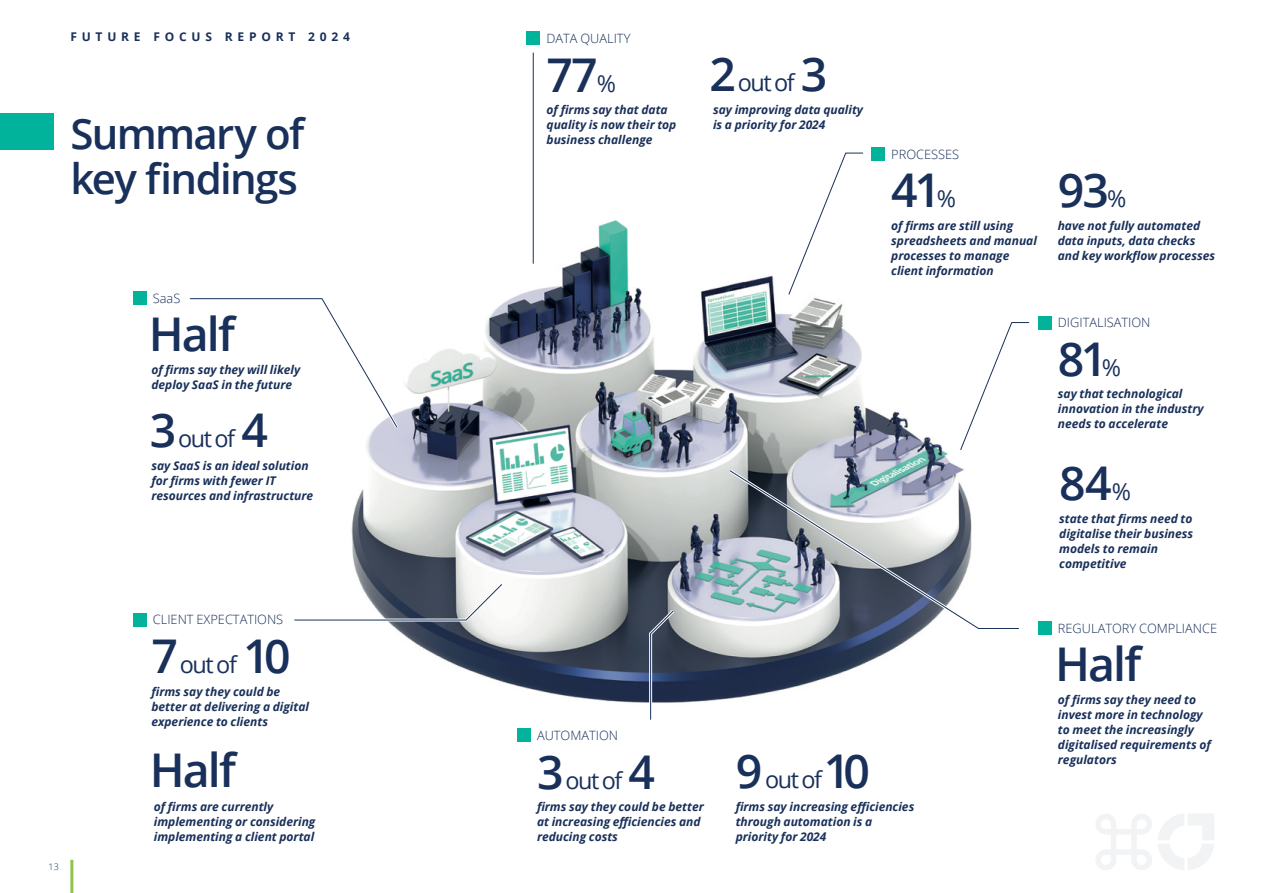
<style>
.page{position:relative;width:1263px;height:893px;background:#fff}
.page>*{position:absolute;margin:0;border:0;box-sizing:border-box;transform-origin:0 0}
.t1{font:600 46.5px "Open Sans";letter-spacing:-.04em;color:#19305a}
.t2{font:600 42px/45px "Open Sans";letter-spacing:-.04em;color:#19305a}
.t3{font:23.4px "Open Sans";letter-spacing:-.06em;color:#19305a}
.t4{font:300 12.75px "Open Sans";color:#19305a}
.t5{font:italic 700 12px/15px "Open Sans";color:#19305a}
.t6{font:700 12px "Open Sans";letter-spacing:.4em;color:#19305a}
.t7{font:300 9px "Open Sans";color:#19305a}
.s1{font-weight:600;font-size:46.5px}
.s2{font-weight:400;font-size:23.4px}
</style>
<div class="page">
<img style="left:351px;top:220px;width:701px;height:483px">
<div style="left:0;top:113px;width:53px;height:36px;background:#00b39a"></div>
<hr style="left:70px;top:860px;width:3px;height:33px;background:#92c14f">
<div style="left:526px;top:31px;width:14px;height:14px;background:#00b39a"></div>
<div style="left:871px;top:147px;width:14px;height:14px;background:#00b39a"></div>
<div style="left:1037px;top:315px;width:14px;height:14px;background:#00b39a"></div>
<div style="left:517px;top:728px;width:14px;height:14px;background:#00b39a"></div>
<div style="left:1037px;top:621px;width:14px;height:14px;background:#00b39a"></div>
<hr style="left:532px;top:53px;width:3px;height:211px;background:#fff">
<svg style="left:726px;top:467px;width:296px;height:164px"></svg>
<div style="left:133px;top:613px;width:13px;height:14px;background:#00b39a"></div>
<div style="left:133px;top:291px;width:13px;height:14px;background:#00b39a"></div>
<hr style="left:533px;top:53px;width:1px;height:211px;background:#19305a">
<svg style="left:648px;top:607px;width:29px;height:113px;background:#5f697a"></svg>
<svg style="left:729px;top:470px;width:291px;height:159px"></svg>
<svg style="left:294px;top:580px;width:212px;height:43px"></svg>
<svg style="left:189px;top:296px;width:212px;height:135px"></svg>
<svg style="left:785px;top:152px;width:81px;height:146px"></svg>
<svg style="left:957px;top:320px;width:75px;height:134px"></svg>
<svg style="left:1096px;top:814px;width:118px;height:56px"></svg>
<p class="t6" style="left:70px;top:28px;width:281px">FUTURE FOCUS REPORT 2024</p>
<h2 class="t2" style="left:70px;top:110px;width:236px">Summary of key findings</h2>
<p class="t4" style="left:153px;top:290px;width:29px">SaaS</p>
<h1 class="t1" style="left:149px;top:302px;width:88px">Half</h1>
<p class="t5" style="left:151px;top:362px;width:150px">of firms say they will likely deploy SaaS in the future</p>
<h3 class="t3" style="left:150px;top:422px;width:120px"><span class="s1">3</span> out of <span class="s1">4</span></h3>
<p class="t5" style="left:151px;top:458px;width:163px">say SaaS is an ideal solution for firms with fewer IT resources and infrastructure</p>
<p class="t7" style="left:49px;top:861px;width:12px">13</p>
<p class="t4" style="left:153px;top:611px;width:132px">CLIENT EXPECTATIONS</p>
<h3 class="t3" style="left:151px;top:648px;width:141px"><span class="s1">7</span> out of <span class="s1">10</span></h3>
<p class="t5" style="left:151px;top:684px;width:159px">firms say they could be better at delivering a digital experience to clients</p>
<h1 class="t1" style="left:150px;top:738px;width:88px">Half</h1>
<p class="t5" style="left:154px;top:799px;width:163px">of firms are currently implementing or considering implementing a client portal</p>
<p class="t4" style="left:546px;top:30px;width:85px">DATA QUALITY</p>
<h1 class="t1" style="left:546px;top:42px;width:71px">77<span class="s2">%</span></h1>
<p class="t5" style="left:546px;top:102px;width:131px">of firms say that data quality is now their top business challenge</p>
<h3 class="t3" style="left:709px;top:66px;width:120px"><span class="s1">2</span> out of <span class="s1">3</span></h3>
<p class="t5" style="left:713px;top:102px;width:152px">say improving data quality is a priority for 2024</p>
<p class="t4" style="left:891px;top:145px;width:69px">PROCESSES</p>
<h1 class="t1" style="left:891px;top:158px;width:66px">41<span class="s2">%</span></h1>
<p class="t5" style="left:891px;top:218px;width:147px">of firms are still using spreadsheets and manual processes to manage client information</p>
<h1 class="t1" style="left:1058px;top:157px;width:70px">93<span class="s2">%</span></h1>
<p class="t5" style="left:1058px;top:218px;width:159px">have not fully automated data inputs, data checks and key workflow processes</p>
<p class="t4" style="left:1058px;top:314px;width:94px">DIGITALISATION</p>
<h1 class="t1" style="left:1058px;top:326px;width:65px">81<span class="s2">%</span></h1>
<p class="t5" style="left:1058px;top:386px;width:147px">say that technological innovation in the industry needs to accelerate</p>
<h1 class="t1" style="left:1059px;top:450px;width:73px">84<span class="s2">%</span></h1>
<p class="t5" style="left:1059px;top:511px;width:135px">state that firms need to digitalise their business models to remain competitive</p>
<p class="t4" style="left:537px;top:726px;width:83px">AUTOMATION</p>
<h3 class="t3" style="left:537px;top:764px;width:120px"><span class="s1">3</span> out of <span class="s1">4</span></h3>
<p class="t5" style="left:537px;top:799px;width:168px">firms say they could be better at increasing efficiencies and reducing costs</p>
<h3 class="t3" style="left:736px;top:763px;width:136px"><span class="s1">9</span> out of <span class="s1">10</span></h3>
<p class="t5" style="left:736px;top:799px;width:180px">firms say increasing efficiencies through automation is a priority for 2024</p>
<p class="t4" style="left:1058px;top:619px;width:161px">REGULATORY COMPLIANCE</p>
<h1 class="t1" style="left:1055px;top:632px;width:88px">Half</h1>
<p class="t5" style="left:1058px;top:692px;width:155px">of firms say they need to invest more in technology to meet the increasingly digitalised requirements of regulators</p>
</div>
